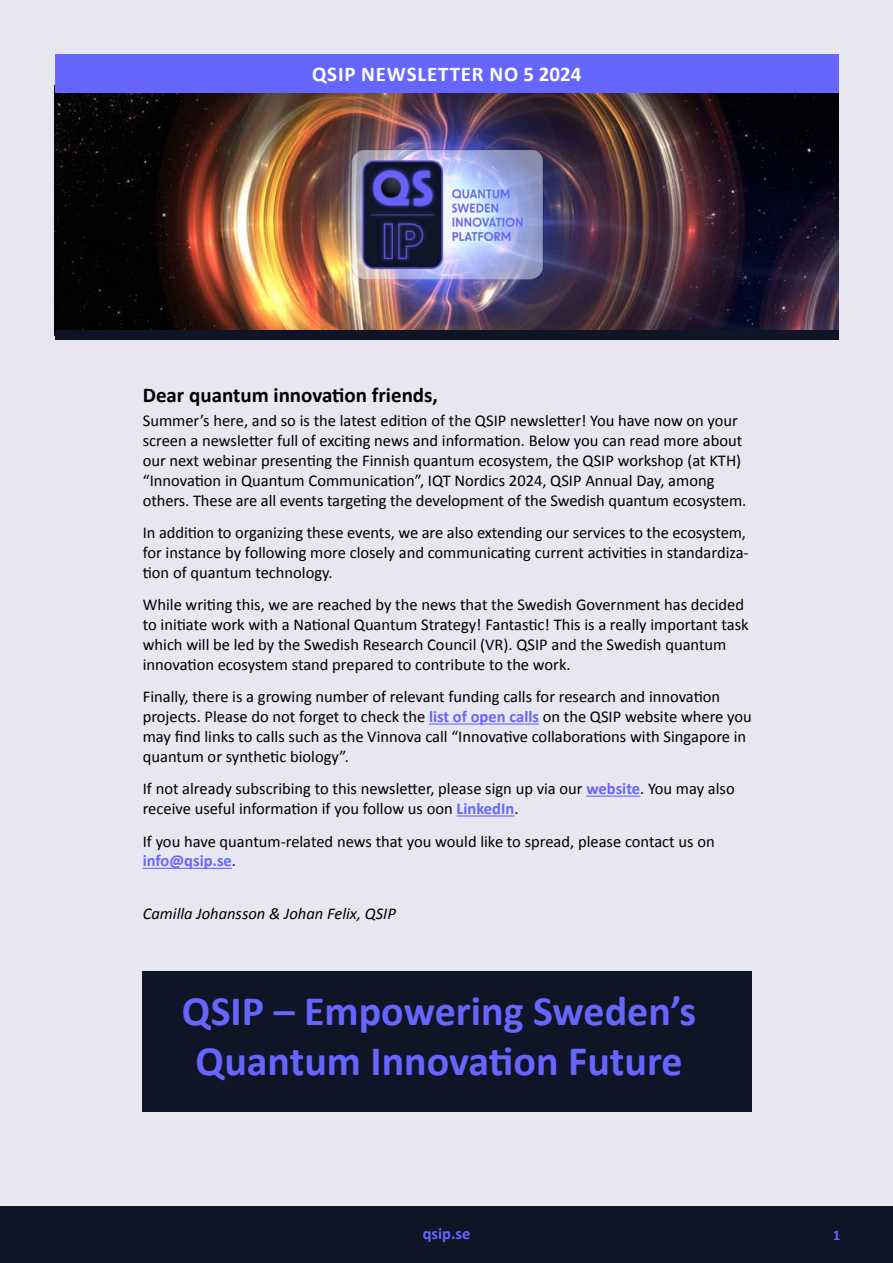
<style>
.page{position:relative;width:893px;height:1263px;background:#fff}
.page>*{position:absolute;margin:0;border:0;box-sizing:border-box;transform-origin:0 0}
.t1{font:700 42px/50.4px "Calibri";color:#66f;text-align:center}
.t2{font:700 21px "Calibri";color:#000}
.t3{font:700 21px "Calibri";letter-spacing:.04em;color:#fff}
.t4{font:16.5px/19.8px "Calibri";color:#000}
.t5{font:italic 16.5px "Calibri";color:#000}
.t6{font:700 16.5px "Calibri";color:#66f}
.t7{font:700 15px "Calibri";color:#66f}
.s1{font-weight:700;color:#66f}
</style>
<div class="page">
<div style="left:0;top:1px;width:893px;height:1262px;background:#e7e6f1"></div>
<div style="left:0;top:1206px;width:893px;height:57px;background:#0f1426"></div>
<div style="left:143px;top:971px;width:609px;height:140px;background:#0f1426"></div>
<hr style="left:429px;top:723px;width:110px;height:1px;background:#66f">
<hr style="left:586px;top:796px;width:54px;height:1px;background:#66f">
<hr style="left:457px;top:815px;width:57px;height:1px;background:#66f">
<hr style="left:143px;top:868px;width:89px;height:1px;background:#66f">
<img style="left:55px;top:93px;width:783px;height:238px">
<div style="left:55px;top:55px;width:783px;height:38px;background:#66f"></div>
<div style="left:55px;top:331px;width:783px;height:9px;background:#0f1426"></div>
<p class="t3" style="left:312px;top:59px;width:271px">QSIP NEWSLETTER NO 5 2024</p>
<p class="t2" style="left:143px;top:381px;width:297px">Dear quantum innovation friends,</p>
<p class="t4" style="left:143px;top:410px;width:605px">Summer’s here, and so is the latest edition of the QSIP newsletter! You have now on your screen a newsletter full of exciting news and information. Below you can read more about our next webinar presenting the Finnish quantum ecosystem, the QSIP workshop (at KTH) “Innovation in Quantum Communication”, IQT Nordics 2024, QSIP Annual Day, among others. These are all events targeting the development of the Swedish quantum ecosystem.</p>
<p class="t4" style="left:143px;top:522px;width:607px">In addition to organizing these events, we are also extending our services to the ecosystem, for instance by following more closely and communicating current activities in standardiza&shy;tion of quantum technology.</p>
<p class="t4" style="left:143px;top:594px;width:607px">While writing this, we are reached by the news that the Swedish Government has decided to initiate work with a National Quantum Strategy! Fantastic! This is a really important task which will be led by the Swedish Research Council (VR). QSIP and the Swedish quantum innovation ecosystem stand prepared to contribute to the work.</p>
<p class="t4" style="left:143px;top:686px;width:610px">Finally, there is a growing number of relevant funding calls for research and innovation projects. Please do not forget to check the <span class="s1">list of open calls</span> on the QSIP website where you may find links to calls such as the Vinnova call “Innovative collaborations with Singapore in quantum or synthetic biology”.</p>
<p class="t4" style="left:143px;top:778px;width:593px">If not already subscribing to this newsletter, please sign up via our <span class="s1">website</span>. You may also receive useful information if you follow us oon <span class="s1">LinkedIn</span>.</p>
<p class="t4" style="left:143px;top:830px;width:573px">If you have quantum-related news that you would like to spread, please contact us on <span class="s1">info@qsip.se</span>.</p>
<p class="t5" style="left:143px;top:903px;width:255px">Camilla Johansson &amp; Johan Felix, QSIP</p>
<h1 class="t1" style="left:182px;top:984px;width:516px">QSIP – Empowering Sweden’s<br>Quantum Innovation Future</h1>
<p class="t6" style="left:423px;top:1222px;width:49px">qsip.se</p>
<p class="t7" style="left:833px;top:1225px;width:9px">1</p>
</div>
